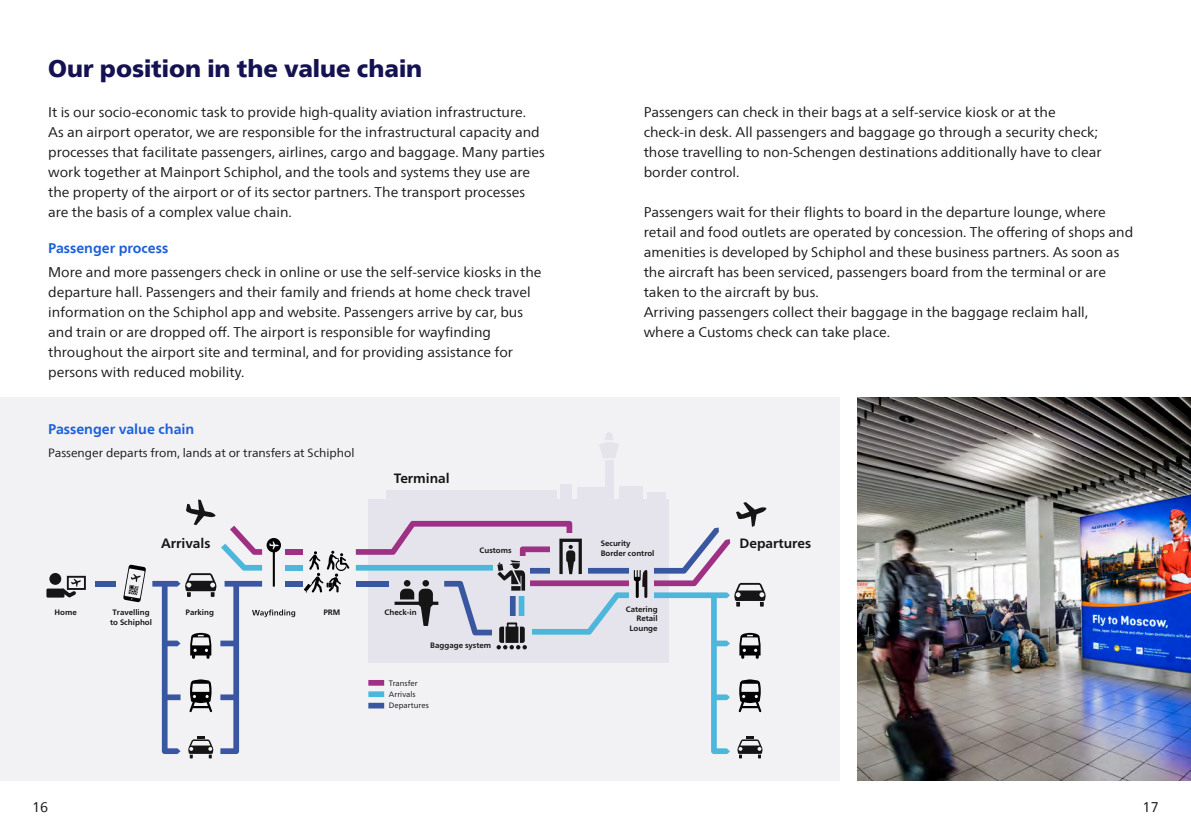
<style>
.page{position:relative;width:1191px;height:840px;background:#fff}
.page>*{position:absolute;margin:0;border:0;box-sizing:border-box;transform-origin:0 0}
.t1{font:900 24px "Frutigerfor Schiphol";color:#141251}
.t2{font:14px/20px "Frutigerfor Schiphol";color:#181716}
.t3{font:700 14px "Frutigerfor Schiphol";color:#1b60db}
.t4{font:700 13.6px "Frutigerfor Schiphol";color:#181716}
.t5{font:12px "Frutigerfor Schiphol";color:#181716}
.t6{font:700 7.8px/9.4px "Frutigerfor Schiphol";color:#181716}
.t7{font:7.8px/11.4px "Frutigerfor Schiphol";color:#181716}
</style>
<div class="page">
<div style="left:0;top:397px;width:839px;height:383px;background:#f2f1f4"></div>
<img style="left:857px;top:397px;width:334px;height:383px">
<div style="left:95px;top:580px;width:20px;height:6px;background:#3956a0"></div>
<div style="left:67px;top:575px;width:19px;height:14px;border:2px solid #181716"></div>
<div style="left:49px;top:572px;width:12px;height:12px;background:#181716;border-radius:50%"></div>
<div style="left:46px;top:588px;width:18px;height:9px;background:#181716"></div>
<svg style="left:57px;top:578px;width:24px;height:20px"></svg>
<svg style="left:123px;top:564px;width:23px;height:38px"></svg>
<div style="left:285px;top:580px;width:18px;height:6px;background:#3956a0"></div>
<div style="left:605px;top:460px;width:8px;height:75px;background:#e5e3eb"></div>
<svg style="left:599px;top:432px;width:20px;height:26px"></svg>
<div style="left:619px;top:486px;width:23px;height:17px;background:#e5e3eb"></div>
<div style="left:577px;top:487px;width:30px;height:15px;background:#e5e3eb"></div>
<div style="left:560px;top:483px;width:12px;height:22px;background:#e5e3eb"></div>
<div style="left:385px;top:490px;width:171px;height:14px;background:#e5e3eb"></div>
<div style="left:647px;top:492px;width:19px;height:10px;background:#e5e3eb"></div>
<svg style="left:152px;top:499px;width:143px;height:259px"></svg>
<svg style="left:304px;top:550px;width:45px;height:42px"></svg>
<div style="left:285px;top:564px;width:18px;height:6px;background:#4db7db"></div>
<div style="left:285px;top:548px;width:18px;height:6px;background:#9f3185"></div>
<svg style="left:356px;top:501px;width:411px;height:257px"></svg>
<h1 class="t1" style="left:48px;top:54px;width:375px">Our position in the value chain</h1>
<p class="t2" style="left:48px;top:102px;width:498px">It is our socio-economic task to provide high-quality aviation infrastructure.<br>As an airport operator, we are responsible for the infrastructural capacity and processes that facilitate passengers, airlines, cargo and baggage. Many parties work together at Mainport Schiphol, and the tools and systems they use are the property of the airport or of its sector partners. The transport processes are the basis of a complex value chain.</p>
<p class="t3" style="left:48px;top:240px;width:122px">Passenger process</p>
<p class="t2" style="left:48px;top:262px;width:495px">More and more passengers check in online or use the self-service kiosks in the departure hall. Passengers and their family and friends at home check travel information on the Schiphol app and website. Passengers arrive by car, bus and train or are dropped off. The airport is responsible for wayfinding throughout the airport site and terminal, and for providing assistance for persons with reduced mobility.</p>
<p class="t3" style="left:48px;top:420px;width:148px">Passenger value chain</p>
<p class="t5" style="left:48px;top:445px;width:308px">Passenger departs from, lands at or transfers at Schiphol</p>
<p class="t4" style="left:394px;top:470px;width:58px">Terminal</p>
<p class="t2" style="left:643px;top:102px;width:459px">Passengers can check in their bags at a self-service kiosk or at the check-in desk. All passengers and baggage go through a security check; those travelling to non-Schengen destinations additionally have to clear border control.</p>
<p class="t2" style="left:643px;top:202px;width:491px">Passengers wait for their flights to board in the departure lounge, where retail and food outlets are operated by concession. The offering of shops and amenities is developed by Schiphol and these business partners. As soon as the aircraft has been serviced, passengers board from the terminal or are taken to the aircraft by bus.<br>Arriving passengers collect their baggage in the baggage reclaim hall,<br>where a Customs check can take place.</p>
<p class="t4" style="left:161px;top:535px;width:51px">Arrivals</p>
<p class="t4" style="left:739px;top:535px;width:73px">Departures</p>
<p class="t6" style="left:479px;top:545px;width:33px">Customs</p>
<p class="t6" style="left:600px;top:538px;width:55px">Security<br>Border control</p>
<p class="t6" style="left:54px;top:607px;width:24px">Home</p>
<p class="t6" style="left:110px;top:607px;width:43px">Travelling to Schiphol</p>
<p class="t6" style="left:185px;top:607px;width:30px">Parking</p>
<p class="t6" style="left:323px;top:607px;width:18px">PRM</p>
<p class="t6" style="left:384px;top:607px;width:34px">Check-in</p>
<p class="t6" style="left:430px;top:640px;width:62px">Baggage system</p>
<p class="t7" style="left:389px;top:676px;width:41px">Transfer<br>Arrivals<br>Departures</p>
<p class="t6" style="left:626px;top:604px;width:33px">Catering</p>
<p class="t6" style="left:629px;top:613px;width:30px;text-align:right">Retail<br>Lounge</p>
<p class="t2" style="left:32px;top:796px;width:18px">16</p>
<p class="t2" style="left:1142px;top:796px;width:18px">17</p>
</div>
